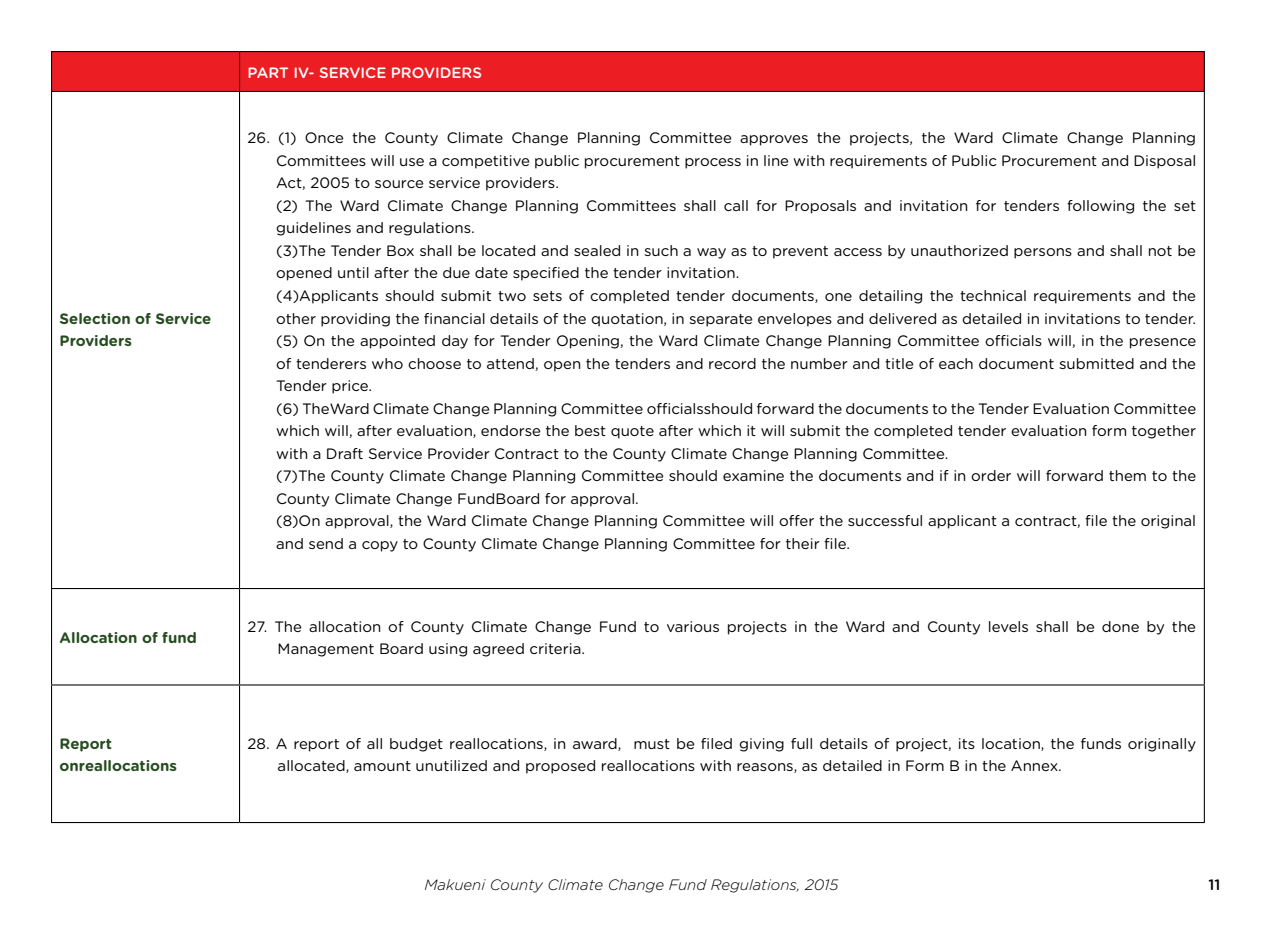
<style>
.page{position:relative;width:1263px;height:936px;background:#fff}
.page>*{position:absolute;margin:0;border:0;box-sizing:border-box;transform-origin:0 0}
.t1{font:15px/22.5px "Gotham Rounded";color:#000}
.t2{font:700 15px/22.5px "Gotham Rounded";color:#274c21}
.t3{font:italic 300 15px "Gotham Rounded";color:#000}
.t4{font:500 15px "Gotham Rounded";color:#fff}
.t5{font:500 15px "Gotham Rounded";color:#000}
</style>
<div class="page">
<div style="left:52px;top:52px;width:1152px;height:39px;background:#ed1d24"></div>
<hr style="left:51px;top:51px;width:189px;height:1px;background:#000">
<hr style="left:51px;top:52px;width:1px;height:39px;background:#000">
<hr style="left:240px;top:51px;width:965px;height:1px;background:#000">
<hr style="left:239px;top:52px;width:1px;height:39px;background:#000">
<hr style="left:1204px;top:52px;width:1px;height:39px;background:#000">
<hr style="left:51px;top:91px;width:189px;height:1px;background:#000">
<hr style="left:51px;top:92px;width:1px;height:496px;background:#000">
<hr style="left:240px;top:91px;width:965px;height:1px;background:#000">
<hr style="left:239px;top:92px;width:1px;height:496px;background:#000">
<hr style="left:1204px;top:92px;width:1px;height:496px;background:#000">
<hr style="left:51px;top:588px;width:189px;height:1px;background:#000">
<hr style="left:51px;top:589px;width:1px;height:95px;background:#000">
<hr style="left:240px;top:588px;width:965px;height:1px;background:#000">
<hr style="left:239px;top:589px;width:1px;height:95px;background:#000">
<hr style="left:1204px;top:589px;width:1px;height:95px;background:#000">
<hr style="left:51px;top:684px;width:189px;height:1px;background:#000">
<hr style="left:51px;top:685px;width:1px;height:137px;background:#000">
<hr style="left:240px;top:684px;width:965px;height:1px;background:#000">
<hr style="left:239px;top:685px;width:1px;height:137px;background:#000">
<hr style="left:1204px;top:685px;width:1px;height:137px;background:#000">
<hr style="left:51px;top:822px;width:189px;height:1px;background:#000">
<hr style="left:240px;top:822px;width:965px;height:1px;background:#000">
<p class="t2" style="left:60px;top:306px;width:153px">Selection of Service<br>Providers</p>
<p class="t4" style="left:248px;top:61px;width:236px">PART IV- SERVICE PROVIDERS</p>
<p class="t1" style="left:276px;top:126px;width:922px;text-indent:-28px">26. (1) Once the County Climate Change Planning Committee approves the projects, the Ward Climate Change Planning Committees will use a competitive public procurement process in line with requirements of Public Procurement and Disposal Act, 2005 to source service providers.<br>(2) The Ward Climate Change Planning Committees shall call for Proposals and invitation for tenders following the set guidelines and regulations.<br>(3)The Tender Box shall be located and sealed in such a way as to prevent access by unauthorized persons and shall not be opened until after the due date specified the tender invitation.<br>(4)Applicants should submit two sets of completed tender documents, one detailing the technical requirements and the other providing the financial details of the quotation, in separate envelopes and delivered as detailed in invitations to tender. (5) On the appointed day for Tender Opening, the Ward Climate Change Planning Committee officials will, in the presence of tenderers who choose to attend, open the tenders and record the number and title of each document submitted and the Tender price.<br>(6) TheWard Climate Change Planning Committee officialsshould forward the documents to the Tender Evaluation Committee which will, after evaluation, endorse the best quote after which it will submit the completed tender evaluation form together with a Draft Service Provider Contract to the County Climate Change Planning Committee.<br>(7)The County Climate Change Planning Committee should examine the documents and if in order will forward them to the County Climate Change FundBoard for approval.<br>(8)On approval, the Ward Climate Change Planning Committee will offer the successful applicant a contract, file the original and send a copy to County Climate Change Planning Committee for their file.</p>
<p class="t2" style="left:60px;top:625px;width:139px">Allocation of fund</p>
<p class="t1" style="left:278px;top:614px;width:920px;text-indent:-30px">27. The allocation of County Climate Change Fund to various projects in the Ward and County levels shall be done by the<br>Management Board using agreed criteria.</p>
<p class="t2" style="left:60px;top:731px;width:119px">Report onreallocations</p>
<p class="t1" style="left:278px;top:731px;width:920px;text-indent:-30px">28. A report of all budget reallocations, in award, must be filed giving full details of project, its location, the funds originally allocated, amount unutilized and proposed reallocations with reasons, as detailed in Form B in the Annex.</p>
<p class="t3" style="left:425px;top:874px;width:415px">Makueni County Climate Change Fund Regulations, 2015</p>
<p class="t5" style="left:1208px;top:873px;width:13px">11</p>
</div>
